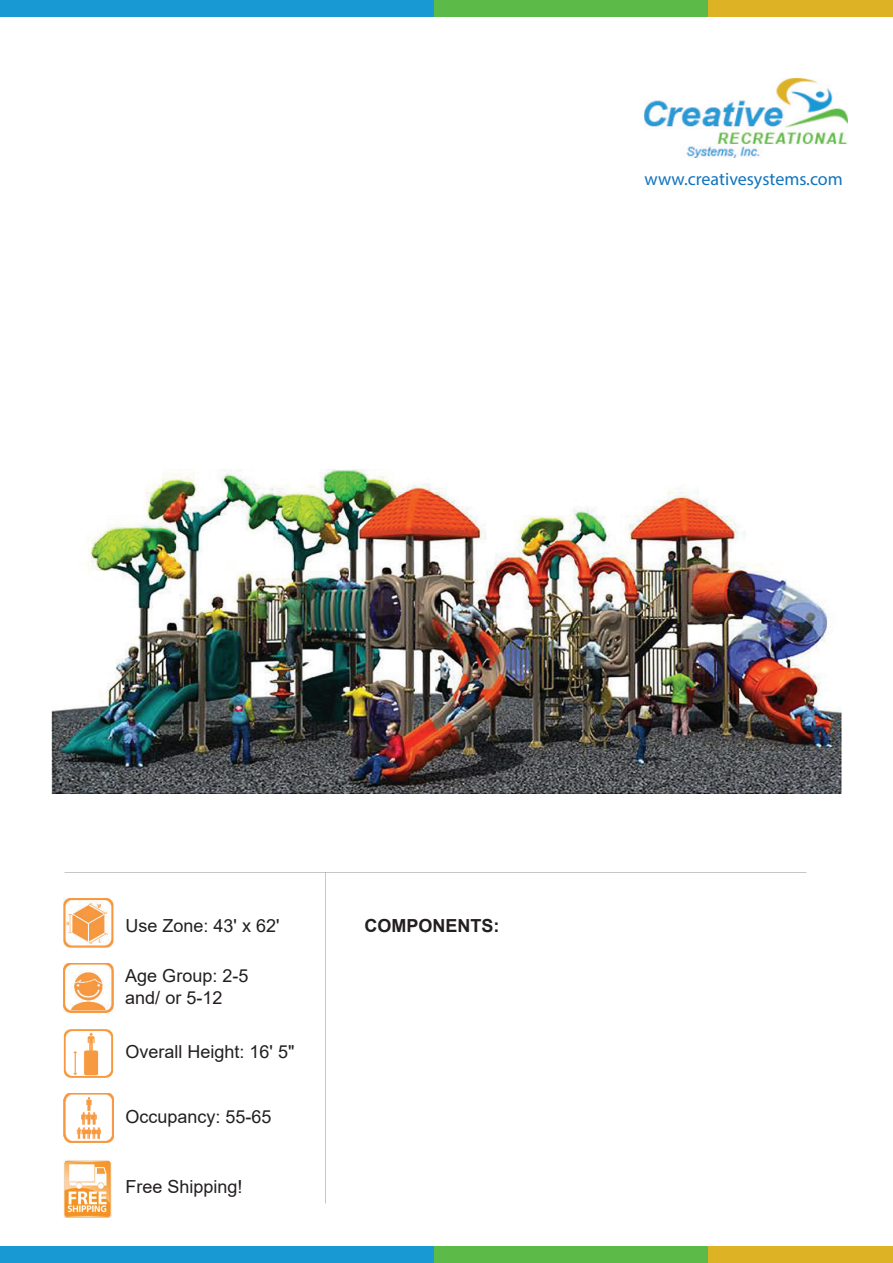
<style>
.page{position:relative;width:893px;height:1263px;background:#fff}
.page>*{position:absolute;margin:0;border:0;box-sizing:border-box;transform-origin:0 0}
.t1{font:18px/21.5px "Arial";color:#231f20}
.t2{font:18px "Myriad Pro";color:#1074bc}
.t3{font:700 18px "Arial";color:#231f20}
</style>
<div class="page">
<img style="left:63px;top:1029px;width:51px;height:49px">
<img style="left:645px;top:78px;width:203px;height:80px">
<div style="left:0;top:0;width:434px;height:16px;background:#1999d4"></div>
<div style="left:577px;top:0;width:316px;height:16px;background:#ddb225"></div>
<div style="left:434px;top:0;width:273px;height:16px;background:#5bba48"></div>
<div style="left:0;top:1246px;width:434px;height:17px;background:#1999d4"></div>
<div style="left:577px;top:1246px;width:316px;height:17px;background:#ddb225"></div>
<div style="left:434px;top:1246px;width:273px;height:17px;background:#5bba48"></div>
<img style="left:64px;top:1093px;width:50px;height:50px">
<img style="left:63px;top:898px;width:51px;height:50px">
<img style="left:63px;top:963px;width:51px;height:50px">
<img style="left:64px;top:1160px;width:48px;height:57px">
<img style="left:52px;top:469px;width:789px;height:324px">
<p class="t2" style="left:645px;top:167px;width:200px">www.creativesystems.com</p>
<p class="t1" style="left:125px;top:915px;width:155px">Use Zone: 43' x 62'</p>
<p class="t1" style="left:125px;top:965px;width:125px">Age Group: 2-5 and/ or 5-12</p>
<p class="t1" style="left:126px;top:1041px;width:170px">Overall Height: 16' 5"</p>
<p class="t1" style="left:125px;top:1106px;width:148px">Occupancy: 55-65</p>
<p class="t1" style="left:125px;top:1176px;width:119px">Free Shipping!</p>
<p class="t3" style="left:365px;top:913px;width:137px">COMPONENTS:</p>
</div>
